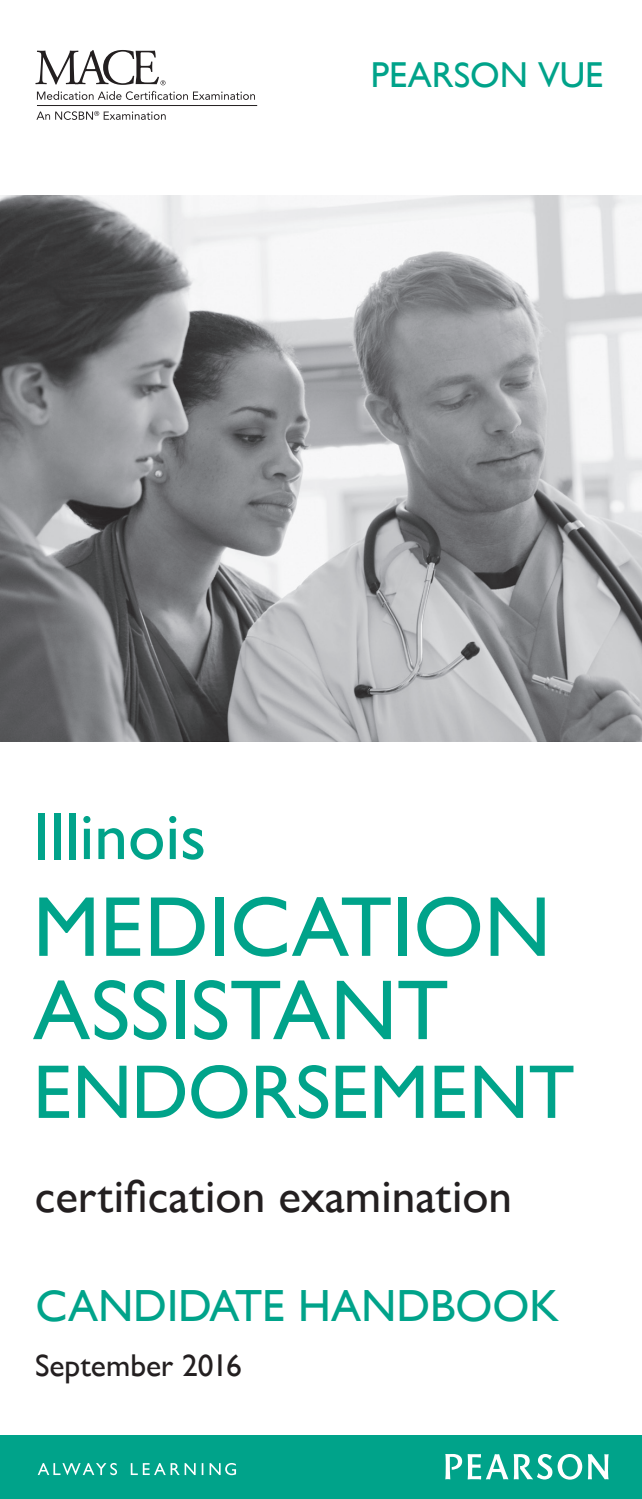
<style>
.page{position:relative;width:642px;height:1499px;background:#fff}
.page>*{position:absolute;margin:0;border:0;box-sizing:border-box;transform-origin:0 0}
.t1{font:500 85.5px/83.2px "Gill Sans MT Pro";color:#00a38a}
.t2{font:500 76.5px "Gill Sans MT Pro";letter-spacing:-.01em;color:#00a38a}
.t3{font:500 67.5px "Gill Sans MT Pro";color:#00a38a}
.t4{font:500 47.25px "Gill Sans MT Pro";color:#231f20}
.t5{font:500 45px "Gill Sans MT Pro";color:#00a38a}
.t6{font:500 36px "Gill Sans MT Pro";color:#00a38a}
.t7{font:500 31.5px "Gill Sans MT Pro";color:#231f20}
</style>
<div class="page">
<div style="left:0;top:1435px;width:641px;height:63px;background:#00a38a"></div>
<svg style="left:445px;top:1454px;width:163px;height:25px"></svg>
<svg style="left:38px;top:1463px;width:198px;height:12px"></svg>
<img style="left:0;top:196px;width:641px;height:545px">
<svg style="left:37px;top:91px;width:218px;height:9px"></svg>
<svg style="left:36px;top:111px;width:130px;height:9px"></svg>
<hr style="left:37px;top:105px;width:220px;height:1px;background:#231f20">
<svg style="left:35px;top:50px;width:130px;height:35px"></svg>
<p class="t6" style="left:370px;top:54px;width:235px">PEARSON VUE</p>
<p class="t3" style="left:33px;top:796px;width:175px">Illinois</p>
<p class="t1" style="left:33px;top:884px;width:519px">MEDICATION<br>ASSISTANT</p>
<p class="t2" style="left:33px;top:1047px;width:543px">ENDORSEMENT</p>
<p class="t4" style="left:35px;top:1168px;width:478px">certification examination</p>
<p class="t5" style="left:35px;top:1279px;width:525px">CANDIDATE HANDBOOK</p>
<p class="t7" style="left:35px;top:1346px;width:208px">September 2016</p>
</div>
